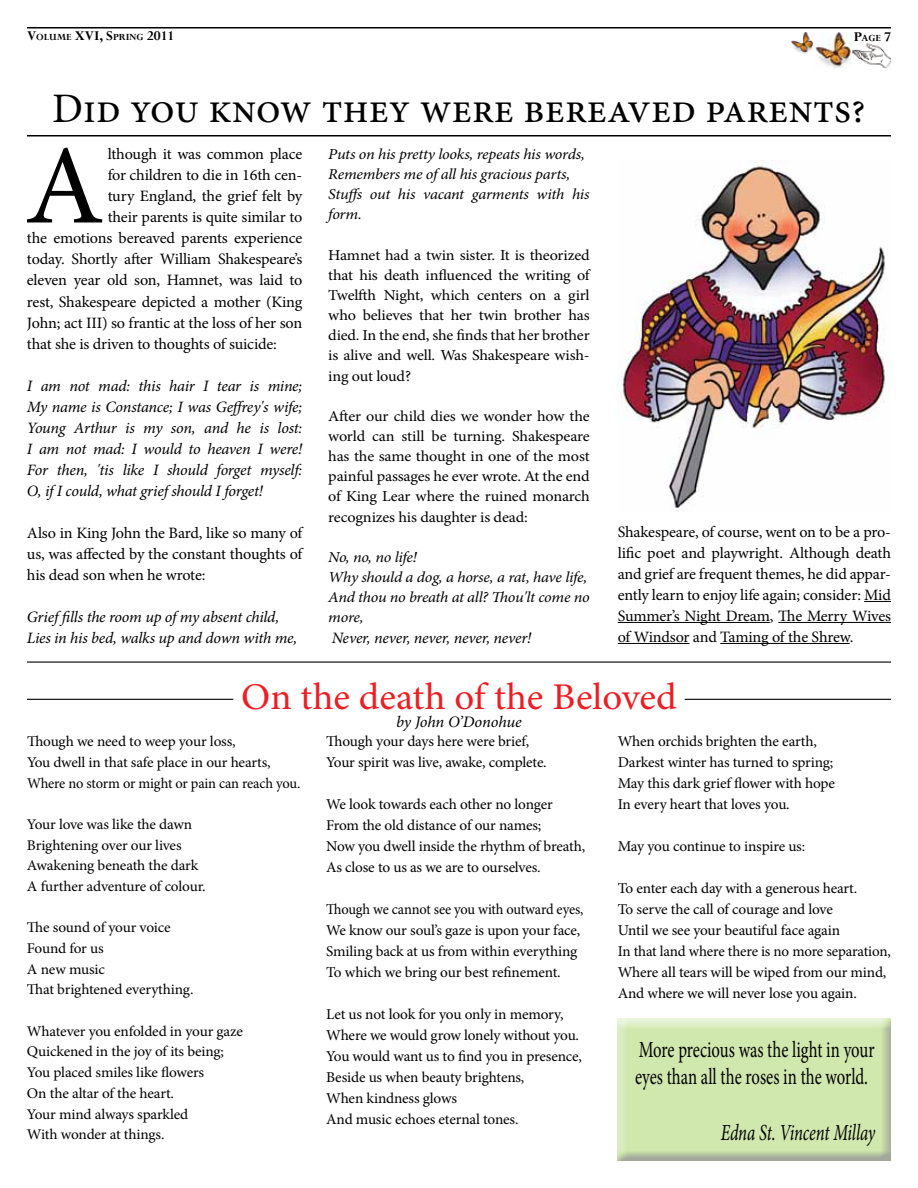
<style>
.page{position:relative;width:918px;height:1188px;background:#fff}
.page>*{position:absolute;margin:0;border:0;box-sizing:border-box;transform-origin:0 0}
.t1{font:112.8px "Minion Pro";color:#000}
.t2{font:42px "Minion Pro";color:#000}
.t3{font:37.8px "Minion Pro";color:#ed1d24}
.t4{font:23.1px/27.6px "Minion Pro";color:#000;scale:.72 1}
.t5{font:italic 23.1px "Minion Pro";letter-spacing:-.005em;color:#000;scale:.72 1}
.t6{font:italic 16.05px "Minion Pro";letter-spacing:-.01em;color:#000}
.t7{font:15.9px/21px "Minion Pro";letter-spacing:-.01em;color:#000;text-align:justify}
.t8{font:italic 15.9px/21px "Minion Pro";letter-spacing:-.015em;color:#000;text-align:justify}
.t9{font:15.15px/20.1px "Minion Pro";letter-spacing:-.01em;color:#000;text-align:justify;scale:1.06 1}
.t10{font:italic 15.15px/20.1px "Minion Pro";letter-spacing:-.015em;color:#000;scale:1.06 1}
.t11{font:15px/21px "Minion Pro";letter-spacing:-.01em;color:#000}
.t12{font:15px/21px "Minion Pro";letter-spacing:-.01em;color:#000;scale:.96 1}
.t13{font:700 15px "Perpetua";color:#000}
.t14{font:14.85px/20.7px "Minion Pro";letter-spacing:-.01em;color:#000;scale:1.04 1}
.t15{font:700 10.5px "Perpetua";color:#000}
.s1{font-size:10.5px}
.s2{font-size:15px}
</style>
<div class="page">
<img style="left:815px;top:32px;width:39px;height:36px">
<img style="left:791px;top:32px;width:22px;height:22px">
<hr style="left:27px;top:27px;width:864px;height:1px;background:#000">
<img style="left:852px;top:43px;width:39px;height:24px">
<hr style="left:27px;top:662px;width:864px;height:1px;background:#000">
<hr style="left:27px;top:135px;width:864px;height:2px;background:#000">
<hr style="left:685px;top:699px;width:206px;height:1px;background:#000">
<hr style="left:27px;top:699px;width:206px;height:1px;background:#000">
<img style="left:618px;top:162px;width:268px;height:349px">
<svg style="left:864px;top:601px;width:27px;height:1px"></svg>
<hr style="left:618px;top:622px;width:152px;height:1px;background:#000">
<hr style="left:778px;top:622px;width:113px;height:1px;background:#000">
<hr style="left:618px;top:643px;width:71px;height:1px;background:#000">
<hr style="left:720px;top:643px;width:130px;height:1px;background:#000">
<div style="left:616px;top:1018px;width:276px;height:144px;background:#000;opacity:.75"></div>
<p class="t13" style="left:27px;top:26px;width:149px">V<span class="s1">OLUME</span> XVI, S<span class="s1">PRING</span> 2011</p>
<p class="t15" style="left:854px;top:31px;width:39px"><span class="s2">P</span>AGE <span class="s2">7</span></p>
<h2 class="t2" style="left:52px;top:81px;width:815px">Did you know they were bereaved parents?</h2>
<h1 class="t1" style="left:25px;top:111px;width:81px">A</h1>
<p class="t7" style="left:108px;top:144px;width:196px">lthough it was common place</p>
<p class="t10" style="left:328px;top:144px;width:248px">Puts on his pretty looks, repeats his words,<br>Remembers me of all his gracious parts,<br>Stuffs out his vacant garments with his form.</p>
<p class="t9" style="left:328px;top:245px;width:248px">Hamnet had a twin sister. It is theorized that his death influenced the writing of Twelfth Night, which centers on a girl who believes that her twin brother has died. In the end, she finds that her brother is alive and well. Was Shakespeare wish&shy;ing out loud?</p>
<p class="t9" style="left:328px;top:406px;width:248px">After our child dies we wonder how the world can still be turning. Shakespeare has the same thought in one of the most painful passages he ever wrote. At the end of King Lear where the ruined monarch recognizes his daughter is dead:</p>
<p class="t10" style="left:328px;top:547px;width:248px">No, no, no life!<br>Why should a dog, a horse, a rat, have life,<br>And thou no breath at all? Thou'lt come no more,</p>
<p class="t8" style="left:332px;top:628px;width:201px">Never, never, never, never, never!</p>
<p class="t7" style="left:108px;top:165px;width:196px">for children to die in 16th cen-</p>
<p class="t7" style="left:108px;top:186px;width:197px">tury England, the grief felt by</p>
<p class="t7" style="left:108px;top:207px;width:196px">their parents is quite similar to</p>
<p class="t7" style="left:27px;top:228px;width:277px">the emotions bereaved parents experience</p>
<p class="t7" style="left:27px;top:249px;width:277px">today. Shortly after William Shakespeare’s</p>
<p class="t7" style="left:27px;top:270px;width:277px">eleven year old son, Hamnet, was laid to</p>
<p class="t7" style="left:27px;top:291px;width:277px">rest, Shakespeare depicted a mother (King</p>
<p class="t7" style="left:27px;top:312px;width:277px">John; act III) so frantic at the loss of her son</p>
<p class="t7" style="left:27px;top:333px;width:251px">that she is driven to thoughts of suicide:</p>
<p class="t8" style="left:27px;top:375px;width:277px">I am not mad: this hair I tear is mine; My name is Constance; I was Geffrey's wife; Young Arthur is my son, and he is lost:<br>I am not mad: I would to heaven I were!<br>For then, 'tis like I should forget myself:<br>O, if I could, what grief should I forget!</p>
<p class="t7" style="left:27px;top:522px;width:277px">Also in King John the Bard, like so many of us, was affected by the constant thoughts of his dead son when he wrote:</p>
<p class="t8" style="left:27px;top:606px;width:272px">Grief fills the room up of my absent child,<br>Lies in his bed, walks up and down with me,</p>
<p class="t7" style="left:618px;top:521px;width:275px">Shakespeare, of course, went on to be a pro&shy;lific poet and playwright. Although death and grief are frequent themes, he did appar&shy;ently learn to enjoy life again; consider: Mid Summer’s Night Dream, The Merry Wives of Windsor and Taming of the Shrew.</p>
<h3 class="t3" style="left:241px;top:672px;width:437px">On the death of the Beloved</h3>
<p class="t6" style="left:396px;top:711px;width:127px">by John O’Donohue</p>
<p class="t14" style="left:27px;top:731px;width:264px">Though we need to weep your loss,<br>You dwell in that safe place in our hearts,<br>Where no storm or might or pain can reach you.</p>
<p class="t14" style="left:27px;top:814px;width:173px">Your love was like the dawn<br>Brightening over our lives<br>Awakening beneath the dark<br>A further adventure of colour.</p>
<p class="t14" style="left:27px;top:917px;width:162px">The sound of your voice<br>Found for us<br>A new music<br>That brightened everything.</p>
<p class="t14" style="left:27px;top:1021px;width:209px">Whatever you enfolded in your gaze<br>Quickened in the joy of its being;<br>You placed smiles like flowers<br>On the altar of the heart.<br>Your mind always sparkled<br>With wonder at things.</p>
<p class="t11" style="left:326px;top:731px;width:222px">Though your days here were brief,<br>Your spirit was live, awake, complete.</p>
<p class="t11" style="left:326px;top:794px;width:261px">We look towards each other no longer From the old distance of our names;<br>Now you dwell inside the rhythm of breath, As close to us as we are to ourselves.</p>
<p class="t12" style="left:326px;top:899px;width:270px">Though we cannot see you with outward eyes, We know our soul’s gaze is upon your face, Smiling back at us from within everything To which we bring our best refinement.</p>
<p class="t11" style="left:326px;top:1004px;width:257px">Let us not look for you only in memory, Where we would grow lonely without you.<br>You would want us to find you in presence, Beside us when beauty brightens,<br>When kindness glows<br>And music echoes eternal tones.</p>
<p class="t11" style="left:618px;top:731px;width:219px">When orchids brighten the earth, Darkest winter has turned to spring; May this dark grief flower with hope In every heart that loves you.</p>
<p class="t11" style="left:618px;top:836px;width:189px">May you continue to inspire us:</p>
<p class="t11" style="left:618px;top:878px;width:275px">To enter each day with a generous heart.<br>To serve the call of courage and love<br>Until we see your beautiful face again<br>In that land where there is no more separation, Where all tears will be wiped from our mind, And where we will never lose you again.</p>
<h3 class="t4" style="left:635px;top:1036px;width:334px">More precious was the light in your eyes than all the roses in the world.</h3>
<h3 class="t5" style="left:721px;top:1117px;width:216px">Edna St. Vincent Millay</h3>
</div>
